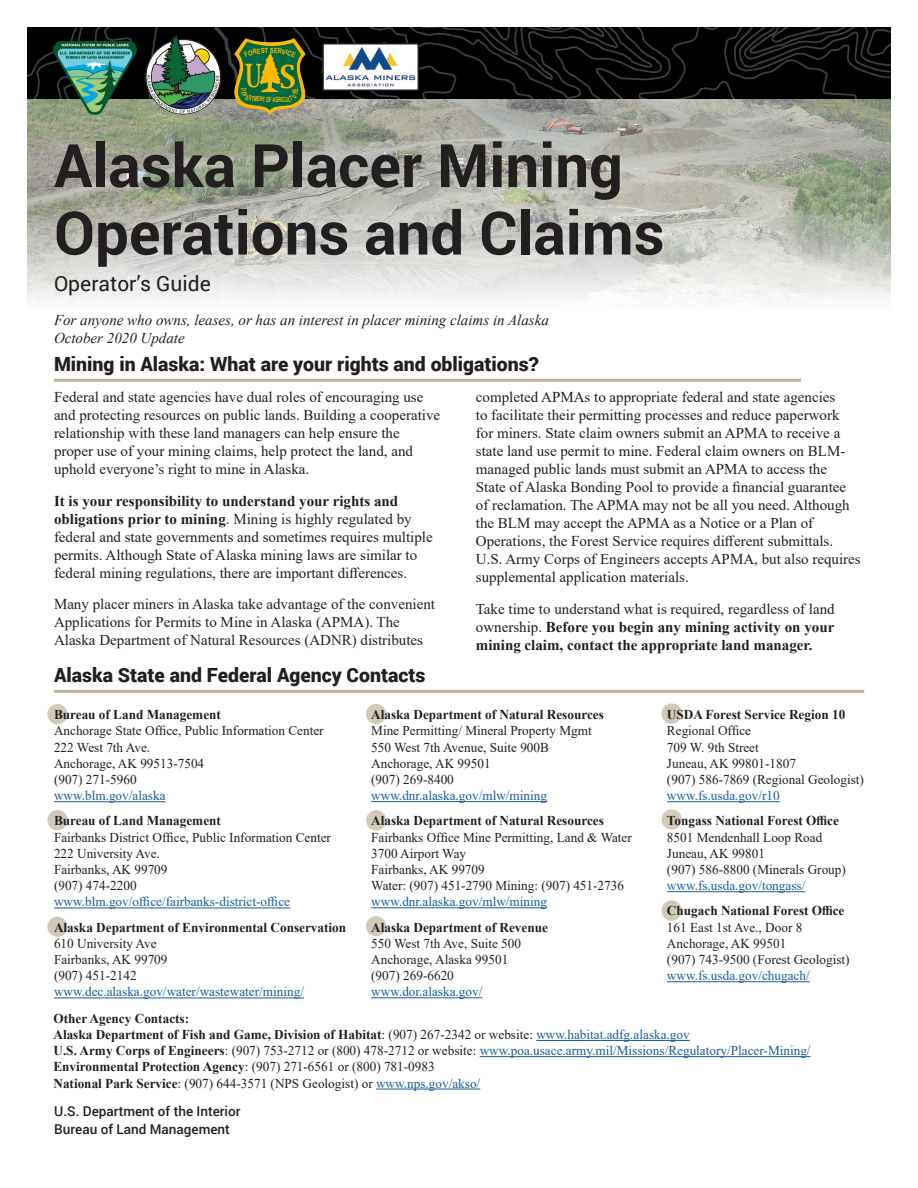
<style>
.page{position:relative;width:918px;height:1188px;background:#fff}
.page>*{position:absolute;margin:0;border:0;box-sizing:border-box;transform-origin:0 0}
.t1{font:700 60px/67.5px "Roboto";color:#231f20}
.t2{font:600 32.25px "Lucida Bright";color:#ffb900;scale:.67 1}
.t3{font:21px "Roboto";color:#231f20}
.t4{font:900 19.5px "Roboto";color:#231f20}
.t5{font:15px/18px "Times New Roman";color:#231f20}
.t6{font:700 15px/18px "Times New Roman";color:#231f20;text-align:justify}
.t7{font:italic 15px/18px "Times New Roman";color:#231f20}
.t8{font:13.5px/16.2px "Times New Roman";color:#231f20}
.t9{font:700 13.5px "Times New Roman";color:#231f20}
.t10{font:13.5px "Times New Roman";color:#175d9e}
.t11{font:500 13.5px "Roboto";color:#231f20}
.t12{font:700 7.2px "Arial Narrow";color:#ffb900;scale:.67 1}
.s1{font-size:31.95px}
.s2{font-weight:700}
.s3{font-weight:400}
.s4{font-weight:400;color:#175d9e}
.s5{font-weight:700;color:#231f20}
.s6{color:#231f20}
.s7{color:#175d9e}
</style>
<div class="page">
<hr style="left:54px;top:379px;width:747px;height:3px;background:#bdb296">
<hr style="left:54px;top:690px;width:810px;height:3px;background:#bdb296">
<div style="left:47px;top:704px;width:21px;height:20px;background:#d2cab8;border-radius:50%"></div>
<div style="left:47px;top:810px;width:21px;height:20px;background:#d2cab8;border-radius:50%"></div>
<div style="left:47px;top:917px;width:21px;height:20px;background:#d2cab8;border-radius:50%"></div>
<div style="left:366px;top:704px;width:20px;height:20px;background:#d2cab8;border-radius:50%"></div>
<div style="left:366px;top:810px;width:20px;height:20px;background:#d2cab8;border-radius:50%"></div>
<div style="left:366px;top:916px;width:20px;height:20px;background:#d2cab8;border-radius:50%"></div>
<div style="left:662px;top:704px;width:20px;height:20px;background:#d2cab8;border-radius:50%"></div>
<div style="left:662px;top:809px;width:20px;height:21px;background:#d2cab8;border-radius:50%"></div>
<div style="left:662px;top:900px;width:20px;height:21px;background:#d2cab8;border-radius:50%"></div>
<hr style="left:54px;top:801px;width:112px;height:1px;background:#175d9e">
<hr style="left:54px;top:908px;width:236px;height:1px;background:#175d9e">
<hr style="left:54px;top:998px;width:250px;height:1px;background:#175d9e">
<hr style="left:371px;top:801px;width:176px;height:1px;background:#175d9e">
<hr style="left:371px;top:907px;width:176px;height:1px;background:#175d9e">
<hr style="left:371px;top:997px;width:111px;height:1px;background:#175d9e">
<hr style="left:667px;top:801px;width:113px;height:1px;background:#175d9e">
<hr style="left:667px;top:891px;width:138px;height:1px;background:#175d9e">
<hr style="left:667px;top:981px;width:143px;height:1px;background:#175d9e">
<hr style="left:536px;top:1040px;width:154px;height:1px;background:#175d9e">
<hr style="left:480px;top:1056px;width:331px;height:1px;background:#175d9e">
<hr style="left:376px;top:1089px;width:104px;height:1px;background:#175d9e">
<img style="left:27px;top:99px;width:864px;height:206px">
<img style="left:27px;top:27px;width:864px;height:72px">
<img style="left:50px;top:36px;width:88px;height:82px">
<img style="left:144px;top:34px;width:77px;height:81px">
<svg style="left:322px;top:42px;width:98px;height:50px"></svg>
<svg style="left:235px;top:39px;width:70px;height:77px;background:#4c7833"></svg>
<h2 class="t2" style="left:246px;top:57px;width:77px">U <span class="s1">S</span></h2>
<p class="t12" style="left:248px;top:88px;width:6px;rotate:90deg">D</p>
<p class="t12" style="left:276px;top:95px;width:6px">G</p>
<h1 class="t1" style="left:54px;top:130px;width:612px">Alaska Placer Mining<br>Operations and Claims</h1>
<h2 class="t3" style="left:54px;top:268px;width:158px">Operator’s Guide</h2>
<p class="t7" style="left:54px;top:311px;width:496px">For anyone who owns, leases, or has an interest in placer mining claims in Alaska<br>October 2020 Update</p>
<h1 class="t4" style="left:54px;top:351px;width:486px">Mining in Alaska: What are your rights and obligations?</h1>
<p class="t5" style="left:54px;top:388px;width:388px">Federal and state agencies have dual roles of encouraging use and protecting resources on public lands. Building a cooperative relationship with these land managers can help ensure the proper use of your mining claims, help protect the land, and uphold everyone’s right to mine in Alaska.</p>
<p class="t5" style="left:54px;top:491px;width:380px"><span class="s2">It is your responsibility to understand your rights and obligations prior to mining</span>. Mining is highly regulated by federal and state governments and sometimes requires multiple permits. Although State of Alaska mining laws are similar to federal mining regulations, there are important differences.</p>
<p class="t5" style="left:54px;top:595px;width:383px">Many placer miners in Alaska take advantage of the convenient<br>Applications for Permits to Mine in Alaska (APMA). The<br>Alaska Department of Natural Resources (ADNR) distributes</p>
<p class="t5" style="left:476px;top:388px;width:386px">completed APMAs to appropriate federal and state agencies<br>to facilitate their permitting processes and reduce paperwork<br>for miners. State claim owners submit an APMA to receive a state land use permit to mine. Federal claim owners on BLM&shy;managed public lands must submit an APMA to access the State of Alaska Bonding Pool to provide a financial guarantee of reclamation. The APMA may not be all you need. Although the BLM may accept the APMA as a Notice or a Plan of Operations, the Forest Service requires different submittals.<br>U.S. Army Corps of Engineers accepts APMA, but also requires supplemental application materials.</p>
<p class="t6" style="left:476px;top:599px;width:360px"><span class="s3">Take time to understand what is required, regardless of land ownership.</span> Before you begin any mining activity on your mining claim, contact the appropriate land manager.</p>
<h1 class="t4" style="left:54px;top:662px;width:373px">Alaska State and Federal Agency Contacts</h1>
<p class="t9" style="left:54px;top:705px;width:168px">Bureau of Land Management</p>
<p class="t8" style="left:54px;top:722px;width:271px">Anchorage State Office, Public Information Center</p>
<p class="t8" style="left:54px;top:739px;width:98px">222 West 7th Ave.</p>
<p class="t8" style="left:54px;top:755px;width:152px">Anchorage, AK 99513-7504</p>
<p class="t8" style="left:54px;top:771px;width:84px">(907) 271-5960</p>
<p class="t10" style="left:54px;top:786px;width:113px">www.blm.gov/alaska</p>
<p class="t9" style="left:54px;top:811px;width:168px">Bureau of Land Management</p>
<p class="t8" style="left:54px;top:829px;width:279px">Fairbanks District Office, Public Information Center</p>
<p class="t8" style="left:54px;top:845px;width:107px">222 University Ave.</p>
<p class="t8" style="left:54px;top:861px;width:115px">Fairbanks, AK 99709</p>
<p class="t8" style="left:54px;top:877px;width:84px">(907) 474-2200</p>
<p class="t10" style="left:54px;top:892px;width:238px">www.blm.gov/office/fairbanks-district-office</p>
<p class="t9" style="left:54px;top:917px;width:294px">Alaska Department of Environmental Conservation</p>
<p class="t8" style="left:54px;top:935px;width:104px">610 University Ave</p>
<p class="t8" style="left:54px;top:951px;width:115px">Fairbanks, AK 99709</p>
<p class="t8" style="left:54px;top:967px;width:84px">(907) 451-2142</p>
<p class="t10" style="left:54px;top:982px;width:252px">www.dec.alaska.gov/water/wastewater/mining/</p>
<p class="t9" style="left:371px;top:705px;width:234px">Alaska Department of Natural Resources</p>
<p class="t8" style="left:371px;top:722px;width:222px">Mine Permitting/ Mineral Property Mgmt</p>
<p class="t8" style="left:371px;top:738px;width:179px">550 West 7th Avenue, Suite 900B</p>
<p class="t8" style="left:371px;top:755px;width:121px">Anchorage, AK 99501</p>
<p class="t8" style="left:371px;top:771px;width:84px">(907) 269-8400</p>
<p class="t10" style="left:371px;top:786px;width:177px">www.dnr.alaska.gov/mlw/mining</p>
<p class="t8" style="left:371px;top:812px;width:262px"><span class="s2">Alaska Department of Natural Resources<br></span>Fairbanks Office Mine Permitting, Land &amp; Water<br>3700 Airport Way</p>
<p class="t8" style="left:371px;top:861px;width:115px">Fairbanks, AK 99709</p>
<p class="t8" style="left:371px;top:877px;width:254px">Water: (907) 451-2790 Mining: (907) 451-2736</p>
<p class="t10" style="left:371px;top:892px;width:177px">www.dnr.alaska.gov/mlw/mining</p>
<p class="t9" style="left:371px;top:917px;width:178px">Alaska Department of Revenue</p>
<p class="t8" style="left:371px;top:935px;width:151px">550 West 7th Ave, Suite 500</p>
<p class="t8" style="left:371px;top:951px;width:139px">Anchorage, Alaska 99501</p>
<p class="t8" style="left:371px;top:967px;width:84px">(907) 269-6620</p>
<p class="t10" style="left:371px;top:982px;width:113px">www.dor.alaska.gov/</p>
<p class="t9" style="left:667px;top:705px;width:180px">USDA Forest Service Region 10</p>
<p class="t8" style="left:667px;top:722px;width:93px">Regional Office<br>709 W. 9th Street</p>
<p class="t8" style="left:667px;top:755px;width:130px">Juneau, AK 99801-1807</p>
<p class="t8" style="left:667px;top:771px;width:199px">(907) 586-7869 (Regional Geologist)</p>
<p class="t10" style="left:667px;top:786px;width:114px">www.fs.usda.gov/r10</p>
<p class="t9" style="left:667px;top:811px;width:173px">Tongass National Forest Office</p>
<p class="t8" style="left:667px;top:829px;width:157px">8501 Mendenhall Loop Road</p>
<p class="t8" style="left:667px;top:845px;width:100px">Juneau, AK 99801</p>
<p class="t8" style="left:667px;top:861px;width:180px">(907) 586-8800 (Minerals Group)</p>
<p class="t10" style="left:667px;top:876px;width:140px">www.fs.usda.gov/tongass/</p>
<p class="t9" style="left:667px;top:901px;width:179px">Chugach National Forest Office</p>
<p class="t8" style="left:667px;top:919px;width:137px">161 East 1st Ave., Door 8</p>
<p class="t8" style="left:667px;top:935px;width:121px">Anchorage, AK 99501</p>
<p class="t8" style="left:667px;top:951px;width:184px">(907) 743-9500 (Forest Geologist)</p>
<p class="t10" style="left:667px;top:966px;width:144px">www.fs.usda.gov/chugach/</p>
<p class="t9" style="left:53px;top:1009px;width:137px">Other Agency Contacts:</p>
<p class="t9" style="left:53px;top:1025px;width:638px">Alaska Department of Fish and Game, Division of Habitat<span class="s3">: (907) 267-2342 or website:</span> <span class="s4">www.habitat.adfg.alaska.gov</span></p>
<p class="t10" style="left:53px;top:1041px;width:759px"><span class="s5">U.S. Army Corps of Engineers</span><span class="s6">: (907) 753-2712 or (800) 478-2712 or website:</span> www.poa.usace.army.mil/Missions/Regulatory/Placer-Mining/</p>
<p class="t9" style="left:53px;top:1057px;width:383px">Environmental Protection Agency<span class="s3">: (907) 271-6561 or (800) 781-0983</span></p>
<p class="t8" style="left:53px;top:1075px;width:428px"><span class="s2">National Park Service</span>: (907) 644-3571 (NPS Geologist) or <span class="s7">www.nps.gov/akso/</span></p>
<p class="t11" style="left:54px;top:1101px;width:188px">U.S. Department of the Interior</p>
<p class="t11" style="left:54px;top:1119px;width:177px">Bureau of Land Management</p>
</div>
